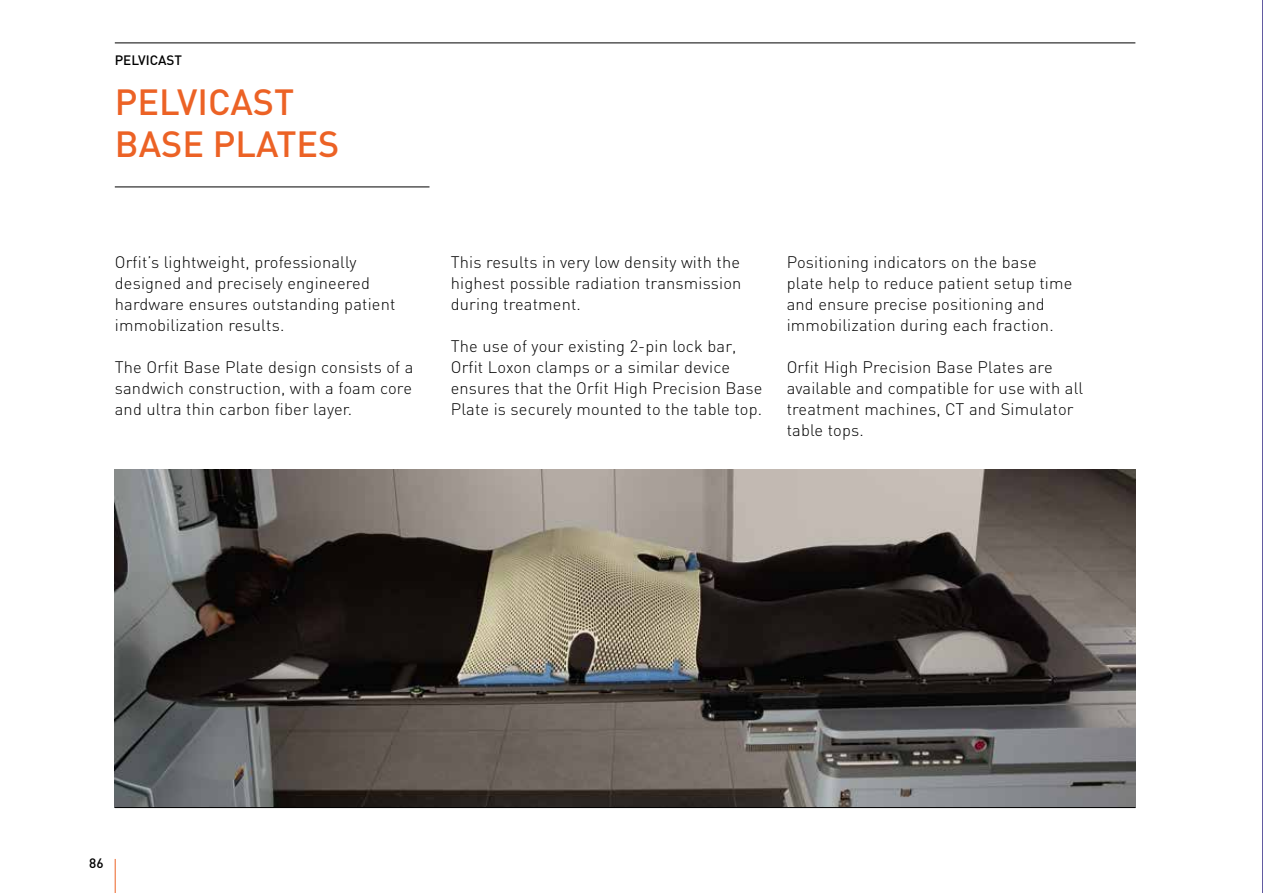
<style>
.page{position:relative;width:1263px;height:893px;background:#fff}
.page>*{position:absolute;margin:0;border:0;box-sizing:border-box;transform-origin:0 0}
.t1{font:500 36px/42px "DIN";color:#ec6225}
.t2{font:300 16.5px/21px "DIN";letter-spacing:.01em;color:#000}
.t3{font:500 13.5px "DIN";color:#000}
</style>
<div class="page">
<hr style="left:115px;top:859px;width:1px;height:34px;background:#ec6225">
<hr style="left:115px;top:43px;width:1020px;height:1px;background:#000">
<hr style="left:115px;top:187px;width:314px;height:1px;background:#000">
<img style="left:115px;top:470px;width:1020px;height:337px">
<hr style="left:115px;top:807px;width:1020px;height:1px;background:#000">
<svg style="left:1262px;top:0;width:1px;height:893px"></svg>
<p class="t3" style="left:115px;top:51px;width:69px">PELVICAST</p>
<h1 class="t1" style="left:115px;top:80px;width:226px">PELVICAST<br>BASE PLATES</h1>
<p class="t2" style="left:115px;top:252px;width:282px">Orfit’s lightweight, professionally designed and precisely engineered hardware ensures outstanding patient immobilization results.</p>
<p class="t2" style="left:115px;top:357px;width:300px;text-align:justify">The Orfit Base Plate design consists of a sandwich construction, with a foam core and ultra thin carbon fiber layer.</p>
<p class="t2" style="left:451px;top:252px;width:292px;text-align:justify">This results in very low density with the highest possible radiation transmission during treatment.</p>
<p class="t2" style="left:451px;top:336px;width:313px">The use of your existing 2-pin lock bar, Orfit Loxon clamps or a similar device ensures that the Orfit High Precision Base Plate is securely mounted to the table top.</p>
<p class="t2" style="left:787px;top:252px;width:287px">Positioning indicators on the base plate help to reduce patient setup time and ensure precise positioning and immobilization during each fraction.</p>
<p class="t2" style="left:787px;top:357px;width:298px">Orfit High Precision Base Plates are available and compatible for use with all treatment machines, CT and Simulator table tops.</p>
<p class="t3" style="left:89px;top:855px;width:16px">86</p>
</div>
